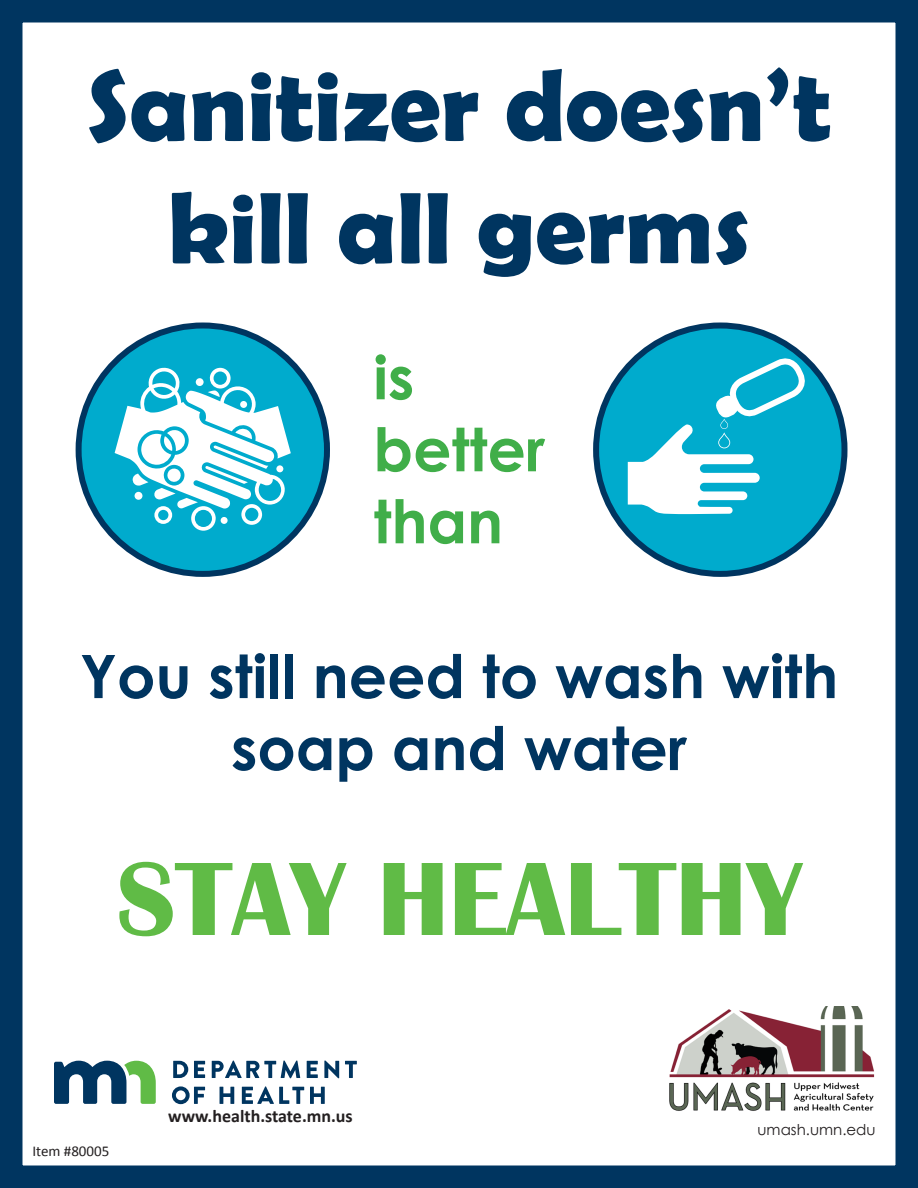
<style>
.page{position:relative;width:918px;height:1188px;background:#fff}
.page>*{position:absolute;margin:0;border:0;box-sizing:border-box;transform-origin:0 0}
.t1{font:700 108px "Britannic";color:#60bb46}
.t2{font:700 102px "Berlin Sans FB Demi";color:#003560}
.t3{font:700 60px/72px "Century Gothic";color:#003560;text-align:center}
.t4{font:700 60px/72px "Century Gothic";color:#40ae49}
.t5{font:700 18px "Calibri";color:#231f20}
.t6{font:15px "Century Gothic";color:#231f20}
.t7{font:15px "Calibri";color:#231f20}
</style>
<div class="page">
<div style="left:596px;top:326px;width:249px;height:248px;background:#00abcd;border-radius:50%"></div>
<div style="left:593px;top:322px;width:255px;height:255px;border:6px solid #003560;border-radius:50%"></div>
<svg style="left:628px;top:344px;width:179px;height:170px"></svg>
<div style="left:79px;top:326px;width:248px;height:248px;background:#00abcd;border-radius:50%"></div>
<div style="left:76px;top:322px;width:254px;height:255px;border:6px solid #003560;border-radius:50%"></div>
<svg style="left:115px;top:368px;width:176px;height:163px"></svg>
<svg style="left:54px;top:1061px;width:102px;height:43px"></svg>
<svg style="left:173px;top:1061px;width:15px;height:17px"></svg>
<svg style="left:194px;top:1061px;width:11px;height:17px"></svg>
<svg style="left:212px;top:1061px;width:88px;height:17px"></svg>
<svg style="left:307px;top:1061px;width:11px;height:17px"></svg>
<svg style="left:324px;top:1061px;width:15px;height:17px"></svg>
<svg style="left:345px;top:1061px;width:12px;height:17px"></svg>
<svg style="left:172px;top:1086px;width:33px;height:18px"></svg>
<svg style="left:220px;top:1087px;width:14px;height:17px"></svg>
<svg style="left:242px;top:1086px;width:62px;height:18px"></svg>
<svg style="left:310px;top:1087px;width:15px;height:17px"></svg>
<img style="left:669px;top:1007px;width:206px;height:104px">
<div style="left:0;top:0;width:918px;height:1188px;border:22px solid #003560"></div>
<p class="t2" style="left:87px;top:47px;width:746px">Sanitizer doesn’t</p>
<p class="t2" style="left:168px;top:169px;width:584px">kill all germs</p>
<p class="t4" style="left:374px;top:339px;width:173px">is better than</p>
<p class="t3" style="left:80px;top:638px;width:760px">You still need to wash with soap and water</p>
<p class="t1" style="left:116px;top:838px;width:687px">STAY HEALTHY</p>
<p class="t7" style="left:32px;top:1142px;width:78px">Item #80005</p>
<p class="t5" style="left:168px;top:1104px;width:186px">www.health.state.mn.us</p>
<p class="t6" style="left:758px;top:1119px;width:120px">umash.umn.edu</p>
</div>
